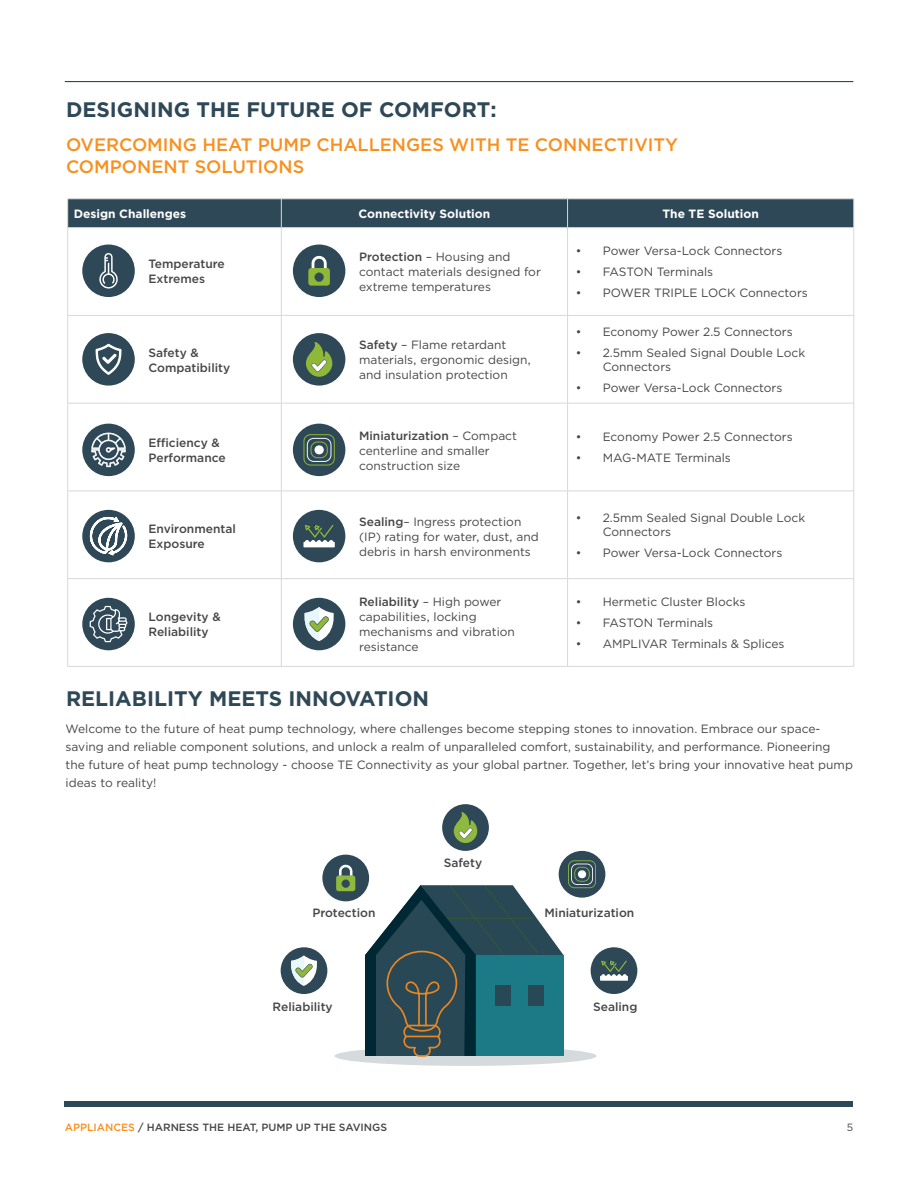
<style>
.page{position:relative;width:918px;height:1188px;background:#fff}
.page>*{position:absolute;margin:0;border:0;box-sizing:border-box;transform-origin:0 0}
.t1{font:700 21px "Gotham";color:#2e4857}
.t2{font:500 18px/21.6px "Gotham";color:#f7901e}
.t3{font:12px/15px "Gotham";color:#464547}
.t4{font:500 12px/15px "Gotham";color:#464547}
.t5{font:700 12px "Gotham";color:#fff}
.t6{font:500 10.5px "Gotham";color:#464547}
.t7{font:10.5px "Gotham";color:#464547}
.s1{font-weight:500}
.s2{color:#f7901e}
</style>
<div class="page">
<hr style="left:65px;top:81px;width:788px;height:1px;background:#2e4857">
<div style="left:65px;top:1101px;width:788px;height:6px;background:#2e4857"></div>
<hr style="left:67px;top:228px;width:1px;height:87px;background:#d9d8d6">
<hr style="left:281px;top:228px;width:1px;height:87px;background:#d9d8d6">
<hr style="left:567px;top:228px;width:1px;height:87px;background:#d9d8d6">
<hr style="left:854px;top:228px;width:1px;height:87px;background:#d9d8d6">
<hr style="left:68px;top:315px;width:213px;height:1px;background:#d9d8d6">
<hr style="left:67px;top:316px;width:1px;height:87px;background:#d9d8d6">
<hr style="left:281px;top:315px;width:287px;height:1px;background:#d9d8d6">
<hr style="left:281px;top:316px;width:1px;height:87px;background:#d9d8d6">
<hr style="left:568px;top:315px;width:286px;height:1px;background:#d9d8d6">
<hr style="left:567px;top:316px;width:1px;height:87px;background:#d9d8d6">
<hr style="left:854px;top:316px;width:1px;height:87px;background:#d9d8d6">
<hr style="left:68px;top:403px;width:213px;height:1px;background:#d9d8d6">
<hr style="left:67px;top:403px;width:1px;height:88px;background:#d9d8d6">
<hr style="left:281px;top:403px;width:287px;height:1px;background:#d9d8d6">
<hr style="left:281px;top:403px;width:1px;height:88px;background:#d9d8d6">
<hr style="left:568px;top:403px;width:286px;height:1px;background:#d9d8d6">
<hr style="left:567px;top:403px;width:1px;height:88px;background:#d9d8d6">
<hr style="left:854px;top:403px;width:1px;height:88px;background:#d9d8d6">
<hr style="left:68px;top:491px;width:213px;height:1px;background:#d9d8d6">
<hr style="left:67px;top:491px;width:1px;height:87px;background:#d9d8d6">
<hr style="left:281px;top:491px;width:287px;height:1px;background:#d9d8d6">
<hr style="left:281px;top:491px;width:1px;height:87px;background:#d9d8d6">
<hr style="left:568px;top:491px;width:286px;height:1px;background:#d9d8d6">
<hr style="left:567px;top:491px;width:1px;height:87px;background:#d9d8d6">
<hr style="left:854px;top:491px;width:1px;height:87px;background:#d9d8d6">
<hr style="left:68px;top:578px;width:213px;height:1px;background:#d9d8d6">
<hr style="left:67px;top:579px;width:1px;height:87px;background:#d9d8d6">
<hr style="left:281px;top:578px;width:287px;height:1px;background:#d9d8d6">
<hr style="left:281px;top:579px;width:1px;height:87px;background:#d9d8d6">
<hr style="left:568px;top:578px;width:286px;height:1px;background:#d9d8d6">
<hr style="left:567px;top:579px;width:1px;height:87px;background:#d9d8d6">
<hr style="left:854px;top:579px;width:1px;height:87px;background:#d9d8d6">
<hr style="left:68px;top:666px;width:213px;height:1px;background:#d9d8d6">
<hr style="left:281px;top:666px;width:287px;height:1px;background:#d9d8d6">
<hr style="left:568px;top:666px;width:286px;height:1px;background:#d9d8d6">
<div style="left:67px;top:199px;width:788px;height:29px;background:#2e4857"></div>
<hr style="left:68px;top:227px;width:213px;height:1px;background:#d9d8d6">
<hr style="left:281px;top:227px;width:287px;height:1px;background:#d9d8d6">
<hr style="left:568px;top:227px;width:286px;height:1px;background:#d9d8d6">
<div style="left:293px;top:245px;width:52px;height:52px;background:#2e4857;border-radius:50%"></div>
<div style="left:293px;top:333px;width:52px;height:53px;background:#2e4857;border-radius:50%"></div>
<div style="left:293px;top:424px;width:52px;height:52px;background:#2e4857;border-radius:50%"></div>
<div style="left:82px;top:424px;width:53px;height:52px;background:#2e4857;border-radius:50%"></div>
<div style="left:293px;top:510px;width:52px;height:52px;background:#2e4857;border-radius:50%"></div>
<div style="left:82px;top:510px;width:53px;height:52px;background:#2e4857;border-radius:50%"></div>
<div style="left:293px;top:598px;width:52px;height:52px;background:#2e4857;border-radius:50%"></div>
<div style="left:82px;top:598px;width:53px;height:52px;background:#2e4857;border-radius:50%"></div>
<div style="left:82px;top:245px;width:53px;height:52px;background:#2e4857;border-radius:50%"></div>
<svg style="left:99px;top:253px;width:19px;height:36px"></svg>
<div style="left:82px;top:333px;width:53px;height:53px;background:#2e4857;border-radius:50%"></div>
<svg style="left:96px;top:344px;width:26px;height:31px"></svg>
<svg style="left:91px;top:432px;width:35px;height:35px"></svg>
<svg style="left:89px;top:509px;width:38px;height:49px"></svg>
<svg style="left:90px;top:606px;width:38px;height:36px"></svg>
<svg style="left:304px;top:607px;width:30px;height:34px"></svg>
<svg style="left:303px;top:434px;width:32px;height:32px"></svg>
<div style="left:315px;top:445px;width:9px;height:9px;background:#fff;border-radius:4px"></div>
<svg style="left:303px;top:525px;width:32px;height:22px"></svg>
<svg style="left:306px;top:342px;width:26px;height:35px"></svg>
<svg style="left:308px;top:256px;width:22px;height:30px"></svg>
<div style="left:334px;top:1046px;width:263px;height:20px;background:#d5dbdd;border-radius:50%"></div>
<div style="left:281px;top:947px;width:46px;height:47px;background:#2e4857;border-radius:50%"></div>
<svg style="left:291px;top:955px;width:26px;height:31px"></svg>
<div style="left:559px;top:851px;width:46px;height:47px;background:#2e4857;border-radius:50%"></div>
<div style="left:591px;top:947px;width:46px;height:47px;background:#2e4857;border-radius:50%"></div>
<svg style="left:365px;top:860px;width:263px;height:198px"></svg>
<div style="left:442px;top:804px;width:47px;height:47px;background:#2e4857;border-radius:50%"></div>
<svg style="left:454px;top:812px;width:23px;height:31px"></svg>
<div style="left:322px;top:855px;width:47px;height:46px;background:#2e4857;border-radius:50%"></div>
<svg style="left:336px;top:865px;width:19px;height:26px"></svg>
<h1 class="t1" style="left:66px;top:96px;width:432px">DESIGNING THE FUTURE OF COMFORT:</h1>
<h2 class="t2" style="left:66px;top:134px;width:614px">OVERCOMING HEAT PUMP CHALLENGES WITH TE CONNECTIVITY<br>COMPONENT SOLUTIONS</h2>
<p class="t5" style="left:74px;top:206px;width:114px">Design Challenges</p>
<p class="t5" style="left:359px;top:206px;width:133px">Connectivity Solution</p>
<p class="t5" style="left:663px;top:206px;width:98px">The TE Solution</p>
<p class="t3" style="left:576px;top:243px;width:208px">• Power Versa-Lock Connectors</p>
<p class="t3" style="left:576px;top:264px;width:139px">• FASTON Terminals</p>
<p class="t3" style="left:576px;top:285px;width:234px">• POWER TRIPLE LOCK Connectors</p>
<p class="t3" style="left:576px;top:324px;width:218px">• Economy Power 2.5 Connectors</p>
<p class="t3" style="left:603px;top:345px;width:204px;line-height:14.4px;text-indent:-27px">• 2.5mm Sealed Signal Double Lock<br>Connectors</p>
<p class="t3" style="left:576px;top:380px;width:208px">• Power Versa-Lock Connectors</p>
<p class="t3" style="left:359px;top:249px;width:183px"><span class="s1">Protection</span> – Housing and contact materials designed for extreme temperatures</p>
<p class="t4" style="left:148px;top:256px;width:78px">Temperature<br>Extremes</p>
<p class="t3" style="left:359px;top:337px;width:174px"><span class="s1">Safety</span> – Flame retardant materials, ergonomic design, and insulation protection</p>
<p class="t4" style="left:148px;top:345px;width:83px">Safety &amp;<br>Compatibility</p>
<p class="t4" style="left:148px;top:435px;width:79px">Efficiency &amp;<br>Performance</p>
<p class="t4" style="left:148px;top:522px;width:89px">Environmental<br>Exposure</p>
<p class="t4" style="left:148px;top:609px;width:74px">Longevity &amp;<br>Reliability</p>
<p class="t3" style="left:359px;top:428px;width:159px"><span class="s1">Miniaturization</span> – Compact centerline and smaller construction size</p>
<p class="t3" style="left:359px;top:514px;width:181px"><span class="s1">Sealing</span>– Ingress protection (IP) rating for water, dust, and debris in harsh environments</p>
<p class="t3" style="left:359px;top:594px;width:157px"><span class="s1">Reliability</span> – High power capabilities, locking mechanisms and vibration resistance</p>
<h1 class="t1" style="left:66px;top:684px;width:365px">RELIABILITY MEETS INNOVATION</h1>
<p class="t3" style="left:576px;top:429px;width:218px">• Economy Power 2.5 Connectors</p>
<p class="t3" style="left:576px;top:450px;width:157px">• MAG-MATE Terminals</p>
<p class="t3" style="left:603px;top:510px;width:204px;line-height:14.4px;text-indent:-27px">• 2.5mm Sealed Signal Double Lock<br>Connectors</p>
<p class="t3" style="left:576px;top:545px;width:208px">• Power Versa-Lock Connectors</p>
<p class="t3" style="left:576px;top:594px;width:171px">• Hermetic Cluster Blocks</p>
<p class="t3" style="left:576px;top:615px;width:139px">• FASTON Terminals</p>
<p class="t3" style="left:576px;top:636px;width:210px">• AMPLIVAR Terminals &amp; Splices</p>
<p class="t3" style="left:66px;top:720px;width:789px;line-height:18px">Welcome to the future of heat pump technology, where challenges become stepping stones to innovation. Embrace our space&shy;saving and reliable component solutions, and unlock a realm of unparalleled comfort, sustainability, and performance. Pioneering<br>the future of heat pump technology - choose TE Connectivity as your global partner. Together, let’s bring your innovative heat pump ideas to reality!</p>
<p class="t4" style="left:444px;top:855px;width:40px">Safety</p>
<p class="t4" style="left:312px;top:905px;width:65px">Protection</p>
<p class="t4" style="left:545px;top:905px;width:91px">Miniaturization</p>
<p class="t4" style="left:273px;top:999px;width:62px">Reliability</p>
<p class="t4" style="left:593px;top:999px;width:46px">Sealing</p>
<p class="t6" style="left:65px;top:1120px;width:324px"><span class="s2">APPLIANCES</span> / HARNESS THE HEAT, PUMP UP THE SAVINGS</p>
<p class="t7" style="left:847px;top:1121px;width:8px">5</p>
</div>
